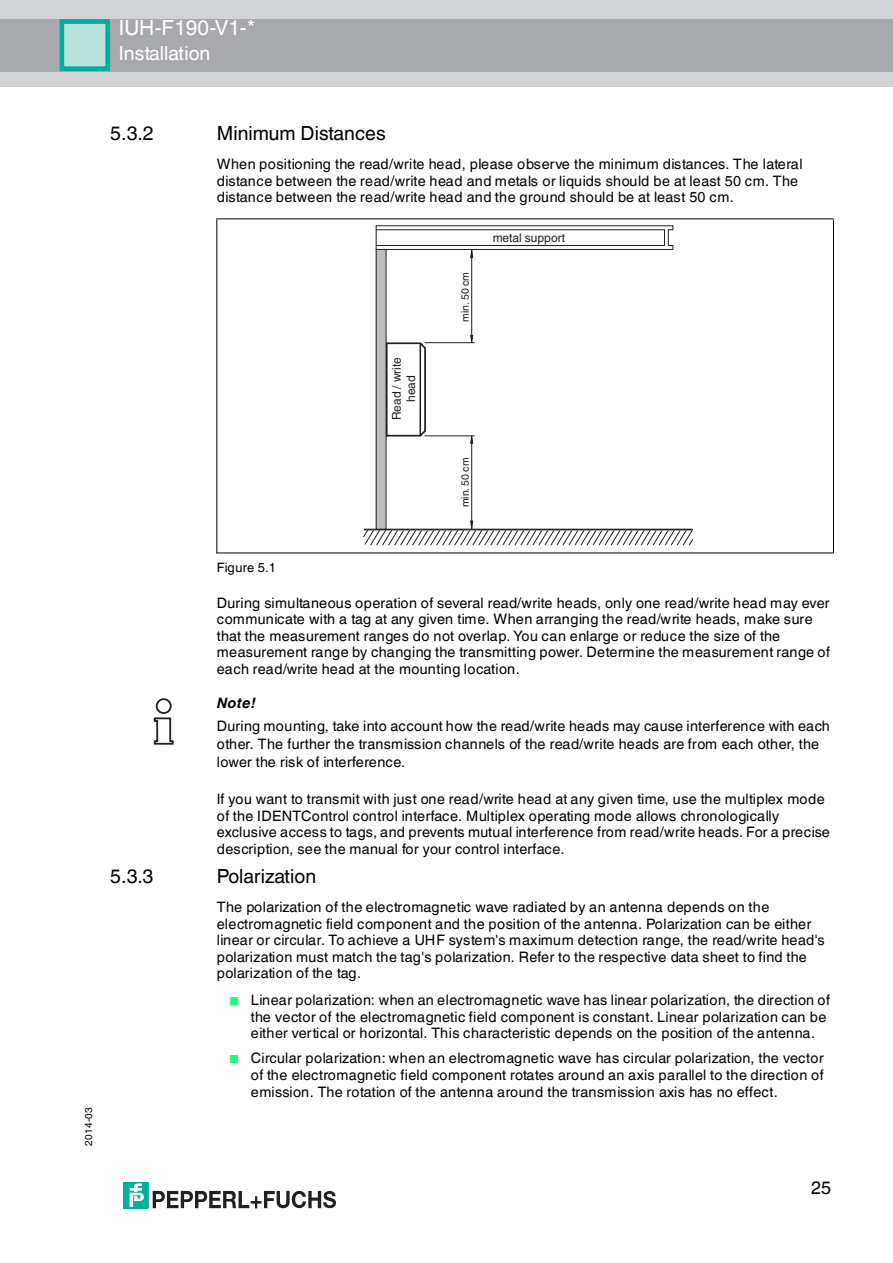
<style>
.page{position:relative;width:893px;height:1263px;background:#fff}
.page>*{position:absolute;margin:0;border:0;box-sizing:border-box;transform-origin:0 0}
.t1{font:20.85px "Helvetica World";color:#fff}
.t2{font:19.5px "Helvetica World";color:#000}
.t3{font:19.5px "Helvetica World";letter-spacing:.005em;color:#fff}
.t4{font:18px "Helvetica World";color:#000}
.t5{font:14.4px/16.5px "Helvetica World";letter-spacing:.025em;color:#000}
.t6{font:italic 700 14.4px "Helvetica World";color:#000}
.t7{font:12.9px "Helvetica World";letter-spacing:.01em;color:#000}
.t8{font:12px/14.4px "Helvetica World";color:#231f20;text-align:center}
.t9{font:10.5px "Helvetica World";color:#231f20}
.t10{font:10.05px "Helvetica World";letter-spacing:.015em;color:#000}
.s1{color:#1aff7e}
</style>
<div class="page">
<div style="left:0;top:0;width:892px;height:87px;background:#d1d3d4"></div>
<div style="left:0;top:19px;width:892px;height:52px;background:#a7a9ac"></div>
<div style="left:60px;top:20px;width:48px;height:50px;background:#b8e1dc"></div>
<div style="left:60px;top:19px;width:50px;height:52px;border:5px solid #00ae9c"></div>
<div style="left:123px;top:1182px;width:25px;height:26px;background:#00ae9c"></div>
<svg style="left:129px;top:1184px;width:15px;height:23px"></svg>
<svg style="left:153px;top:1190px;width:183px;height:18px"></svg>
<hr style="left:216px;top:220px;width:1px;height:333px;background:#000">
<hr style="left:833px;top:220px;width:1px;height:333px;background:#000">
<hr style="left:216px;top:219px;width:617px;height:1px;background:#000">
<hr style="left:216px;top:553px;width:617px;height:1px;background:#000">
<svg style="left:386px;top:342px;width:41px;height:95px"></svg>
<hr style="left:419px;top:343px;width:2px;height:93px;background:#231f20">
<div style="left:376px;top:249px;width:10px;height:280px;background:#bbbdc0"></div>
<div style="left:376px;top:249px;width:10px;height:281px;border:1px solid #231f20"></div>
<hr style="left:424px;top:342px;width:50px;height:1px;background:#231f20">
<hr style="left:471px;top:250px;width:1px;height:89px;background:#231f20">
<svg style="left:375px;top:225px;width:298px;height:34px"></svg>
<svg style="left:469px;top:334px;width:4px;height:10px"></svg>
<hr style="left:424px;top:435px;width:50px;height:1px;background:#231f20">
<hr style="left:471px;top:440px;width:1px;height:88px;background:#231f20">
<svg style="left:363px;top:520px;width:331px;height:26px"></svg>
<svg style="left:469px;top:435px;width:4px;height:9px"></svg>
<div style="left:156px;top:698px;width:16px;height:16px;border:2px solid #231f20;border-radius:50%"></div>
<svg style="left:154px;top:717px;width:20px;height:27px"></svg>
<h1 class="t1" style="left:119px;top:11px;width:138px">IUH-F190-V1-*</h1>
<h2 class="t3" style="left:119px;top:37px;width:93px">Installation</h2>
<h2 class="t2" style="left:110px;top:118px;width:45px">5.3.2</h2>
<h2 class="t2" style="left:217px;top:118px;width:170px">Minimum Distances</h2>
<p class="t5" style="left:217px;top:154px;width:587px">When positioning the read/write head, please observe the minimum distances. The lateral distance between the read/write head and metals or liquids should be at least 50 cm. The distance between the read/write head and the ground should be at least 50 cm.</p>
<p class="t8" style="left:390px;top:420px;width:64px;rotate:-90deg">Read / write head</p>
<p class="t9" style="left:461px;top:322px;width:52px;rotate:-90deg">min. 50 cm</p>
<p class="t8" style="left:492px;top:232px;width:74px">metal support</p>
<p class="t9" style="left:461px;top:507px;width:52px;rotate:-90deg">min. 50 cm</p>
<p class="t10" style="left:80px;top:1146px;width:39px;rotate:-90deg">2014-03</p>
<p class="t7" style="left:217px;top:557px;width:61px">Figure 5.1</p>
<p class="t5" style="left:217px;top:594px;width:615px">During simultaneous operation of several read/write heads, only one read/write head may ever communicate with a tag at any given time. When arranging the read/write heads, make sure that the measurement ranges do not overlap. You can enlarge or reduce the size of the measurement range by changing the transmitting power. Determine the measurement range of each read/write head at the mounting location.</p>
<p class="t6" style="left:217px;top:692px;width:40px">Note!</p>
<p class="t5" style="left:217px;top:715px;width:614px;line-height:18px">During mounting, take into account how the read/write heads may cause interference with each other. The further the transmission channels of the read/write heads are from each other, the lower the risk of interference.</p>
<p class="t5" style="left:217px;top:789px;width:614px">If you want to transmit with just one read/write head at any given time, use the multiplex mode of the IDENTControl control interface. Multiplex operating mode allows chronologically exclusive access to tags, and prevents mutual interference from read/write heads. For a precise description, see the manual for your control interface.</p>
<h2 class="t2" style="left:110px;top:861px;width:45px">5.3.3</h2>
<h2 class="t2" style="left:217px;top:861px;width:101px">Polarization</h2>
<p class="t5" style="left:217px;top:897px;width:609px">The polarization of the electromagnetic wave radiated by an antenna depends on the electromagnetic field component and the position of the antenna. Polarization can be either linear or circular. To achieve a UHF system's maximum detection range, the read/write head's polarization must match the tag's polarization. Refer to the respective data sheet to find the polarization of the tag.</p>
<p class="t5" style="left:251px;top:990px;width:581px;text-indent:-21px"><span class="s1">■</span> Linear polarization: when an electromagnetic wave has linear polarization, the direction of the vector of the electromagnetic field component is constant. Linear polarization can be either vertical or horizontal. This characteristic depends on the position of the antenna.</p>
<p class="t5" style="left:251px;top:1049px;width:574px;text-align:justify;text-indent:-21px"><span class="s1">■</span> Circular polarization: when an electromagnetic wave has circular polarization, the vector of the electromagnetic field component rotates around an axis parallel to the direction of emission. The rotation of the antenna around the transmission axis has no effect.</p>
<p class="t4" style="left:811px;top:1173px;width:22px">25</p>
</div>
